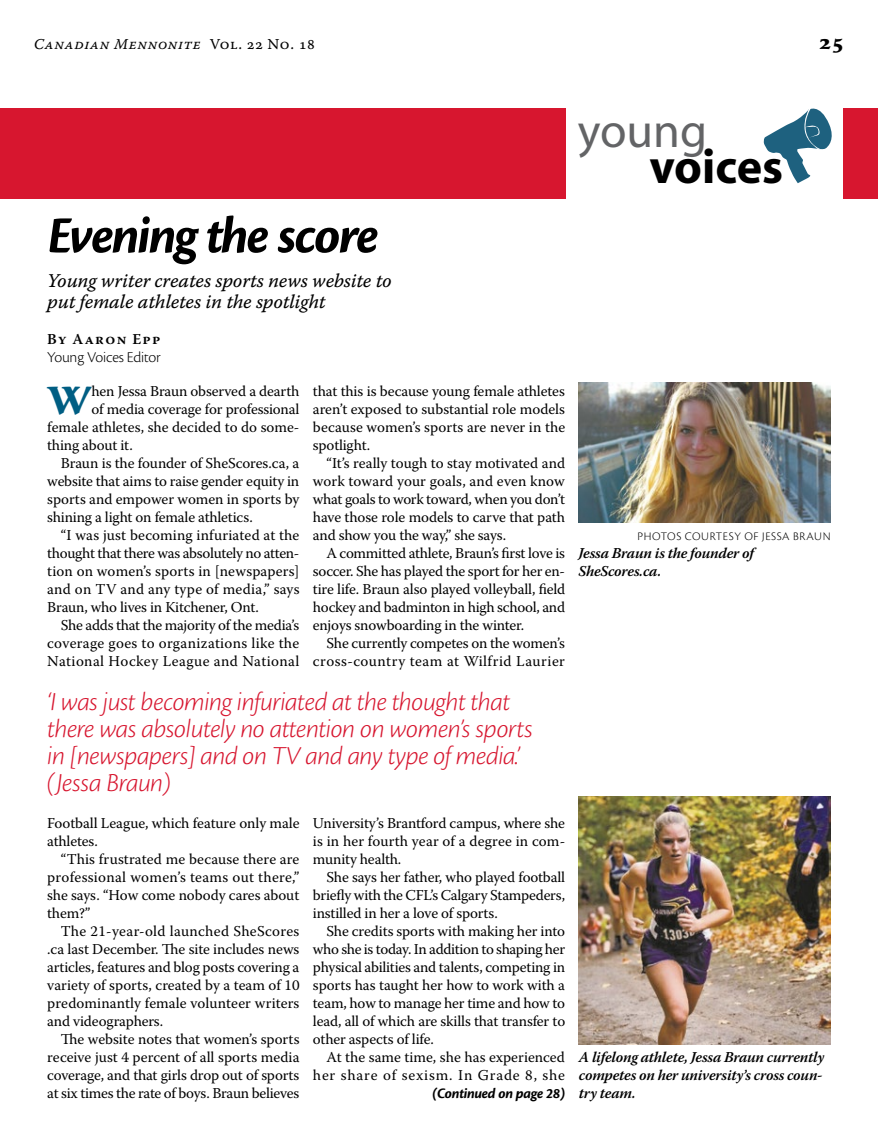
<style>
.page{position:relative;width:878px;height:1148px;background:#fff}
.page>*{position:absolute;margin:0;border:0;box-sizing:border-box;transform-origin:0 0}
.t1{font:italic 700 54px "Cronos Pro";color:#000}
.t2{font:700 48.3px "Myriad";color:#000}
.t3{font:48.3px "Myriad";color:#636466}
.t4{font:700 40.65px "Sava Pro";color:#005e83}
.t5{font:italic 300 27px/27px "Cronos Pro";letter-spacing:-.02em;color:#d7162f}
.t6{font:700 21px "Sava Pro";color:#000}
.t7{font:19.5px/21px "Warnock Pro It Capt";letter-spacing:-.015em;color:#000}
.t8{font:300 15.75px "Cronos Pro";letter-spacing:-.01em;color:#000}
.t9{font:15px/18px "Warnock Pro";letter-spacing:-.005em;color:#000;text-align:justify}
.t10{font:italic 600 15px/18px "Warnock Pro";letter-spacing:-.015em;color:#000;text-align:justify}
.t11{font:15px/18px "Warnock Pro";letter-spacing:.015em;color:#000;text-align:right}
.t12{font:15px "Warnock Pro";letter-spacing:.02em;color:#000}
.t13{font:15px "Warnock Pro";letter-spacing:.025em;color:#000}
.t14{font:15px "Warnock Pro It Capt";letter-spacing:.035em;color:#000}
.t15{font:italic 700 15px "Cronos Pro";letter-spacing:-.025em;color:#000}
.t16{font:600 15px "Warnock Pro";letter-spacing:.09em;color:#000}
.t17{font:300 12px "Cronos Pro";letter-spacing:.05em;color:#000}
.s1{font-family:"Warnock Pro Capt"}
</style>
<div class="page">
<div style="left:0;top:108px;width:565px;height:90px;background:#d7162f"></div>
<svg style="left:763px;top:108px;width:69px;height:75px"></svg>
<div style="left:843px;top:108px;width:35px;height:90px;background:#d7162f"></div>
<img style="left:579px;top:796px;width:251px;height:248px">
<img style="left:578px;top:382px;width:252px;height:140px">
<p class="t14" style="left:34px;top:35px;width:283px">Canadian Mennonite <span class="s1">Vol. 22 No. 18</span></p>
<h3 class="t6" style="left:819px;top:28px;width:27px">25</h3>
<h2 class="t3" style="left:577px;top:107px;width:131px">young</h2>
<h2 class="t2" style="left:649px;top:142px;width:135px">voices</h2>
<h1 class="t1" style="left:47px;top:204px;width:333px">Evening the score</h1>
<h3 class="t7" style="left:47px;top:269px;width:346px">Young writer creates sports news website to put female athletes in the spotlight</h3>
<p class="t16" style="left:47px;top:330px;width:114px">By Aaron Epp</p>
<p class="t8" style="left:47px;top:348px;width:115px">Young Voices Editor</p>
<h3 class="t4" style="left:47px;top:373px;width:46px">W</h3>
<p class="t9" style="left:91px;top:382px;width:209px">hen Jessa Braun observed a dearth</p>
<p class="t9" style="left:313px;top:382px;width:254px">that this is because young female athletes aren’t exposed to substantial role models because women’s sports are never in the spotlight.</p>
<p class="t9" style="left:313px;top:454px;width:254px;text-indent:14px">“It’s really tough to stay motivated and work toward your goals, and even know what goals to work toward, when you don’t have those role models to carve that path and show you the way,” she says.</p>
<p class="t9" style="left:313px;top:544px;width:254px;text-indent:14px">A committed athlete, Braun’s first love is soccer. She has played the sport for her en&shy;tire life. Braun also played volleyball, field hockey and badminton in high school, and enjoys snowboarding in the winter.</p>
<p class="t9" style="left:313px;top:634px;width:253px;text-align:right">She currently competes on the women’s cross-country team at Wilfrid Laurier</p>
<p class="t9" style="left:91px;top:400px;width:209px">of media coverage for professional</p>
<p class="t9" style="left:47px;top:418px;width:254px">female athletes, she decided to do some-</p>
<p class="t9" style="left:47px;top:436px;width:87px">thing about it.</p>
<p class="t9" style="left:61px;top:454px;width:240px">Braun is the founder of SheScores.ca, a</p>
<p class="t9" style="left:47px;top:472px;width:253px">website that aims to raise gender equity in</p>
<p class="t9" style="left:47px;top:490px;width:253px">sports and empower women in sports by</p>
<p class="t9" style="left:47px;top:508px;width:207px">shining a light on female athletics.</p>
<p class="t9" style="left:61px;top:526px;width:240px">“I was just becoming infuriated at the</p>
<p class="t9" style="left:47px;top:544px;width:254px">thought that there was absolutely no atten-</p>
<p class="t9" style="left:47px;top:562px;width:254px">tion on women’s sports in [newspapers]</p>
<p class="t11" style="left:47px;top:580px;width:254px">and on TV and any type of media,” says</p>
<p class="t9" style="left:47px;top:598px;width:213px">Braun, who lives in Kitchener, Ont.</p>
<p class="t9" style="left:61px;top:616px;width:240px">She adds that the majority of the media’s</p>
<p class="t12" style="left:47px;top:634px;width:253px">coverage goes to organizations like the</p>
<p class="t13" style="left:47px;top:652px;width:254px">National Hockey League and National</p>
<h3 class="t5" style="left:47px;top:688px;width:487px">‘I was just becoming infuriated at the thought that there was absolutely no attention on women’s sports in [newspapers] and on TV and any type of media.’ (Jessa Braun)</h3>
<p class="t9" style="left:47px;top:814px;width:254px">Football League, which feature only male athletes.</p>
<p class="t9" style="left:47px;top:850px;width:254px;text-indent:14px">“This frustrated me because there are professional women’s teams out there,” she says. “How come nobody cares about them?”</p>
<p class="t9" style="left:47px;top:922px;width:254px;text-indent:14px">The 21-year-old launched SheScores .ca last December. The site includes news articles, features and blog posts covering a variety of sports, created by a team of 10 predominantly female volunteer writers and videographers.</p>
<p class="t9" style="left:47px;top:1030px;width:254px;text-indent:14px">The website notes that women’s sports receive just 4 percent of all sports media coverage, and that girls drop out of sports at six times the rate of boys. Braun believes</p>
<p class="t9" style="left:313px;top:814px;width:254px">University’s Brantford campus, where she is in her fourth year of a degree in com&shy;munity health.</p>
<p class="t9" style="left:313px;top:868px;width:254px;text-indent:14px">She says her father, who played football briefly with the CFL’s Calgary Stampeders, instilled in her a love of sports.</p>
<p class="t9" style="left:313px;top:922px;width:254px;text-indent:14px">She credits sports with making her into who she is today. In addition to shaping her physical abilities and talents, competing in sports has taught her how to work with a team, how to manage her time and how to lead, all of which are skills that transfer to other aspects of life.</p>
<p class="t11" style="left:313px;top:1048px;width:254px">At the same time, she has experienced her share of sexism. In Grade 8, she</p>
<p class="t15" style="left:432px;top:1085px;width:135px">(Continued on page 28)</p>
<p class="t17" style="left:637px;top:529px;width:194px">PHOTOS COURTESY OF JESSA BRAUN</p>
<p class="t10" style="left:578px;top:544px;width:177px">Jessa Braun is the founder of<br>SheScores.ca.</p>
<p class="t10" style="left:579px;top:1048px;width:247px">A lifelong athlete, Jessa Braun currently competes on her university’s cross coun&shy;try team.</p>
</div>
